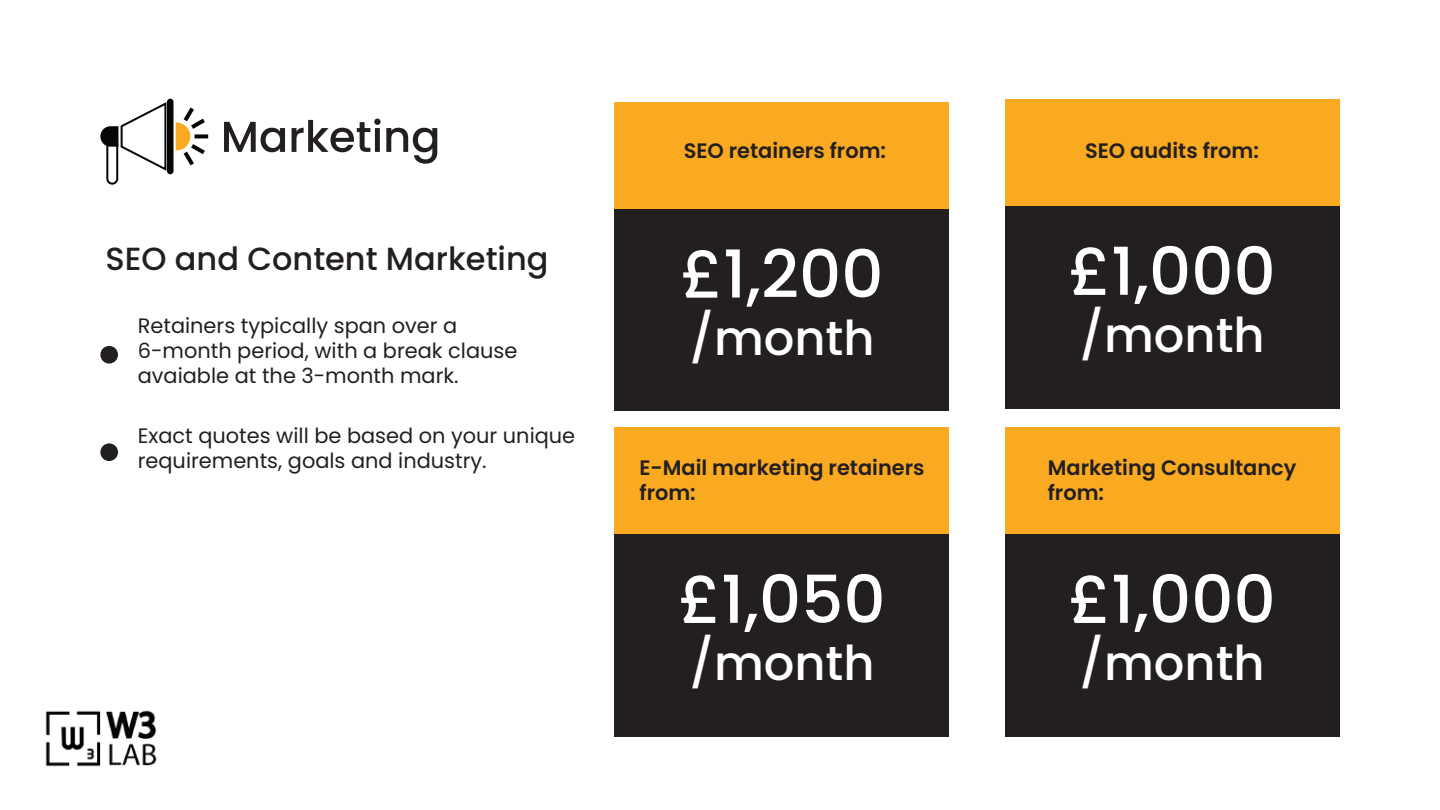
<style>
.page{position:relative;width:1440px;height:810px;background:#fff}
.page>*{position:absolute;margin:0;border:0;box-sizing:border-box;transform-origin:0 0}
.t1{font:500 66px "Poppins";color:#fff}
.t2{font:500 48px "Poppins";color:#fff}
.t3{font:500 32px "Poppins";color:#231f20}
.t4{font:20.8px/25px "Poppins";color:#231f20}
.t5{font:600 20.8px/25px "Poppins";color:#231f20}
</style>
<div class="page">
<img style="left:45px;top:710px;width:112px;height:57px">
<div style="left:167px;top:99px;width:6px;height:75px;background:#060705;border-radius:3px"></div>
<svg style="left:100px;top:102px;width:68px;height:83px"></svg>
<svg style="left:176px;top:107px;width:33px;height:59px"></svg>
<svg style="left:224px;top:122px;width:61px;height:30px"></svg>
<svg style="left:292px;top:119px;width:145px;height:45px"></svg>
<svg style="left:100px;top:346px;width:18px;height:18px"></svg>
<svg style="left:100px;top:443px;width:18px;height:18px"></svg>
<div style="left:615px;top:103px;width:334px;height:308px;background:#231f20"></div>
<div style="left:615px;top:103px;width:334px;height:106px;background:#faaa20"></div>
<div style="left:1005px;top:100px;width:334px;height:309px;background:#231f20"></div>
<div style="left:1005px;top:100px;width:334px;height:106px;background:#faaa20"></div>
<div style="left:615px;top:428px;width:334px;height:309px;background:#231f20"></div>
<div style="left:615px;top:428px;width:334px;height:106px;background:#faaa20"></div>
<div style="left:1005px;top:428px;width:334px;height:309px;background:#231f20"></div>
<div style="left:1005px;top:428px;width:334px;height:106px;background:#faaa20"></div>
<h3 class="t3" style="left:105px;top:241px;width:445px">SEO and Content Marketing</h3>
<p class="t4" style="left:138px;top:313px;width:381px">Retainers typically span over a<br>6-month period, with a break clause avaiable at the 3-month mark.</p>
<p class="t4" style="left:138px;top:423px;width:439px">Exact quotes will be based on your unique requirements, goals and industry.</p>
<p class="t5" style="left:684px;top:139px;width:204px">SEO retainers from:</p>
<h1 class="t1" style="left:680px;top:236px;width:205px">£1,200</h1>
<h2 class="t2" style="left:689px;top:310px;width:187px">/month</h2>
<p class="t5" style="left:639px;top:455px;width:287px">E-Mail marketing retainers from:</p>
<h1 class="t1" style="left:678px;top:561px;width:209px">£1,050</h1>
<h2 class="t2" style="left:689px;top:636px;width:187px">/month</h2>
<p class="t5" style="left:1085px;top:139px;width:175px">SEO audits from:</p>
<h1 class="t1" style="left:1068px;top:233px;width:209px">£1,000</h1>
<h2 class="t2" style="left:1079px;top:308px;width:187px">/month</h2>
<p class="t5" style="left:1048px;top:455px;width:250px">Marketing Consultancy from:</p>
<h1 class="t1" style="left:1068px;top:561px;width:209px">£1,000</h1>
<h2 class="t2" style="left:1079px;top:636px;width:187px">/month</h2>
</div>
